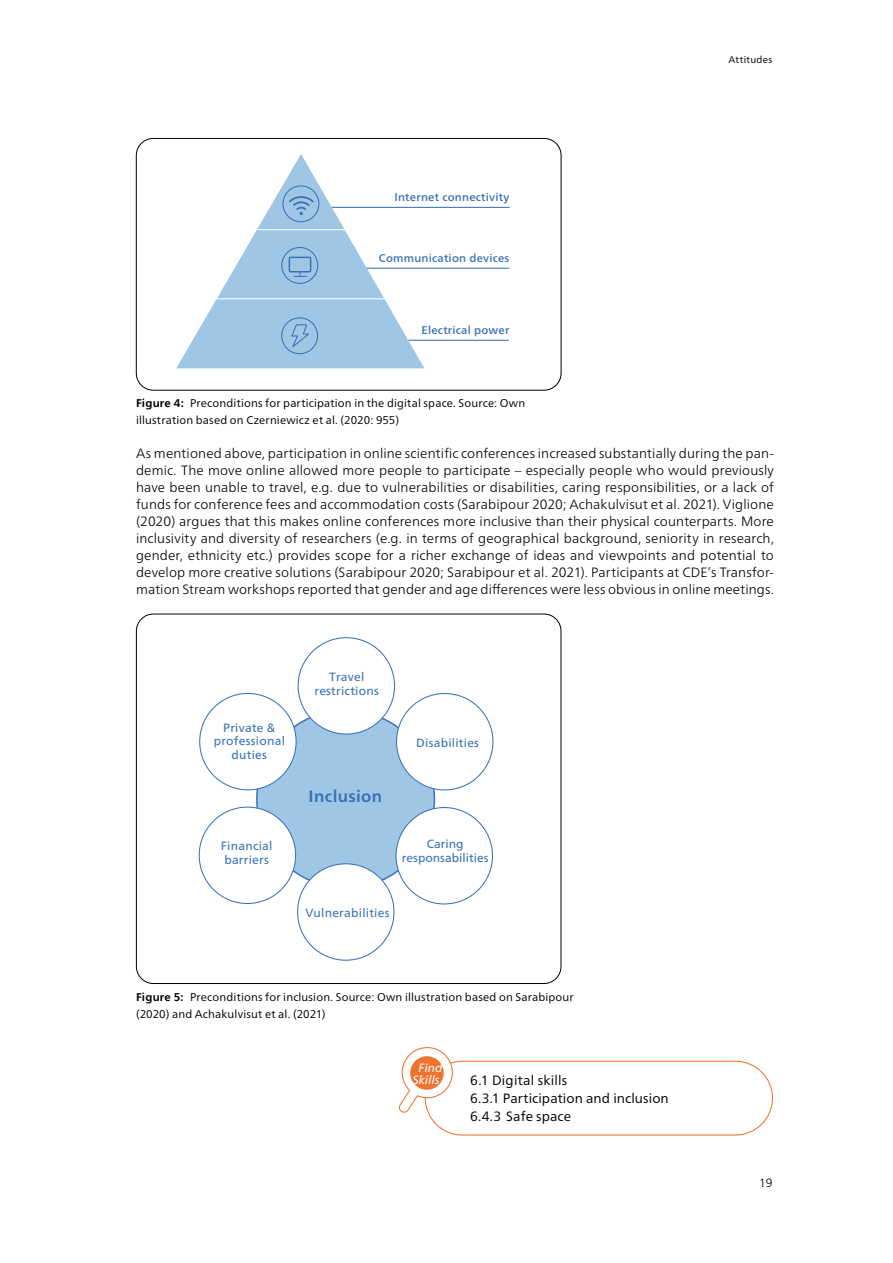
<style>
.page{position:relative;width:893px;height:1263px;background:#fff}
.page>*{position:absolute;margin:0;border:0;box-sizing:border-box;transform-origin:0 0}
.t1{font:700 16.5px "Frutiger Neue LT Pro";letter-spacing:.02em;color:#3a73b4}
.Bodytext{font:300 13.5px/17px "Frutiger Neue LT Pro";letter-spacing:.01em;color:#000;text-align:justify}
.Titel_2{font:13.5px "Frutiger Neue LT Pro";letter-spacing:.005em;color:#000}
.t2{font:12px/13.5px "Frutiger Neue LT Pro";letter-spacing:.02em;color:#3a73b4;text-align:center}
.t3{font:12px/13.5px "Frutiger Neue LT Pro";color:#3a73b4;text-align:center}
.t4{font:italic 12px/12px "Frutiger Neue LT Pro";color:#fff;text-align:center}
.t5{font:300 12px "Frutiger LT Pro";color:#000}
.t6{font:11.25px/17px "Frutiger Neue LT Pro";letter-spacing:.015em;color:#000}
.t7{font:500 11.25px "Frutiger Neue LT Pro";letter-spacing:.02em;color:#3a73b4}
.t8{font:9.75px "Frutiger Neue LT Pro";letter-spacing:.03em;color:#000}
.s1{font-weight:700}
</style>
<div class="page">
<svg style="left:424px;top:207px;width:86px;height:1px"></svg>
<svg style="left:176px;top:154px;width:248px;height:214px"></svg>
<svg style="left:256px;top:229px;width:89px;height:1px"></svg>
<svg style="left:289px;top:195px;width:25px;height:20px"></svg>
<div style="left:282px;top:185px;width:37px;height:37px;border:1px solid #3a73b4;border-radius:50%"></div>
<svg style="left:216px;top:246px;width:293px;height:109px"></svg>
<div style="left:289px;top:257px;width:22px;height:15px;border:2px solid #3a73b4"></div>
<div style="left:136px;top:138px;width:425px;height:252px;border:1px solid #000;border-radius:17px"></div>
<div style="left:257px;top:710px;width:177px;height:178px;background:#9fc6e4;border-radius:50%"></div>
<div style="left:298px;top:638px;width:96px;height:96px;background:#fff;border-radius:50%"></div>
<div style="left:397px;top:693px;width:96px;height:97px;background:#fff;border-radius:50%"></div>
<div style="left:200px;top:693px;width:96px;height:97px;background:#fff;border-radius:50%"></div>
<div style="left:396px;top:807px;width:96px;height:97px;background:#fff;border-radius:50%"></div>
<div style="left:298px;top:864px;width:96px;height:96px;background:#fff;border-radius:50%"></div>
<div style="left:199px;top:807px;width:97px;height:96px;background:#fff;border-radius:50%"></div>
<div style="left:425px;top:1061px;width:348px;height:74px;border:1px solid #ee732e;border-radius:37px"></div>
<svg style="left:398px;top:1047px;width:58px;height:66px"></svg>
<p class="t7" style="left:394px;top:190px;width:116px">Internet connectivity</p>
<p class="t7" style="left:379px;top:251px;width:132px">Communication devices</p>
<p class="t7" style="left:422px;top:323px;width:89px">Electrical power</p>
<p class="t8" style="left:728px;top:54px;width:46px">Attitudes</p>
<p class="t6" style="left:136px;top:395px;width:391px"><span class="s1">Figure 4:</span> Preconditions for participation in the digital space. Source: Own illustration based on Czerniewicz et al. (2020: 955)</p>
<p class="Bodytext" style="left:136px;top:445px;width:639px">As mentioned above, participation in online scientific conferences increased substantially during the pan&shy;demic. The move online allowed more people to participate – especially people who would previously have been unable to travel, e.g. due to vulnerabilities or disabilities, caring responsibilities, or a lack of funds for conference fees and accommodation costs (Sarabipour 2020; Achakulvisut et al. 2021). Viglione (2020) argues that this makes online conferences more inclusive than their physical counterparts. More inclusivity and diversity of researchers (e.g. in terms of geographical background, seniority in research, gender, ethnicity etc.) provides scope for a richer exchange of ideas and viewpoints and potential to develop more creative solutions (Sarabipour 2020; Sarabipour et al. 2021). Participants at CDE’s Transfor&shy;mation Stream workshops reported that gender and age differences were less obvious in online meetings.</p>
<p class="t2" style="left:214px;top:720px;width:73px">Private &amp; professional duties</p>
<p class="t2" style="left:221px;top:839px;width:53px;text-align:left">Financial barriers</p>
<p class="t2" style="left:314px;top:670px;width:66px">Travel restrictions</p>
<p class="t1" style="left:309px;top:786px;width:75px">Inclusion</p>
<p class="t2" style="left:416px;top:736px;width:64px">Disabilities</p>
<p class="t3" style="left:402px;top:837px;width:88px">Caring responsabilities</p>
<p class="t2" style="left:305px;top:906px;width:86px">Vulnerabilities</p>
<p class="t6" style="left:136px;top:988px;width:439px"><span class="s1">Figure 5:</span> Preconditions for inclusion. Source: Own illustration based on Sarabipour (2020) and Achakulvisut et al. (2021)</p>
<p class="t4" style="left:413px;top:1061px;width:31px">Find<br>Skills</p>
<p class="Titel_2" style="left:470px;top:1072px;width:99px">6.1 Digital skills</p>
<p class="Titel_2" style="left:470px;top:1090px;width:200px">6.3.1 Participation and inclusion</p>
<p class="Titel_2" style="left:470px;top:1108px;width:103px">6.4.3 Safe space</p>
<p class="t5" style="left:759px;top:1176px;width:15px">19</p>
</div>
